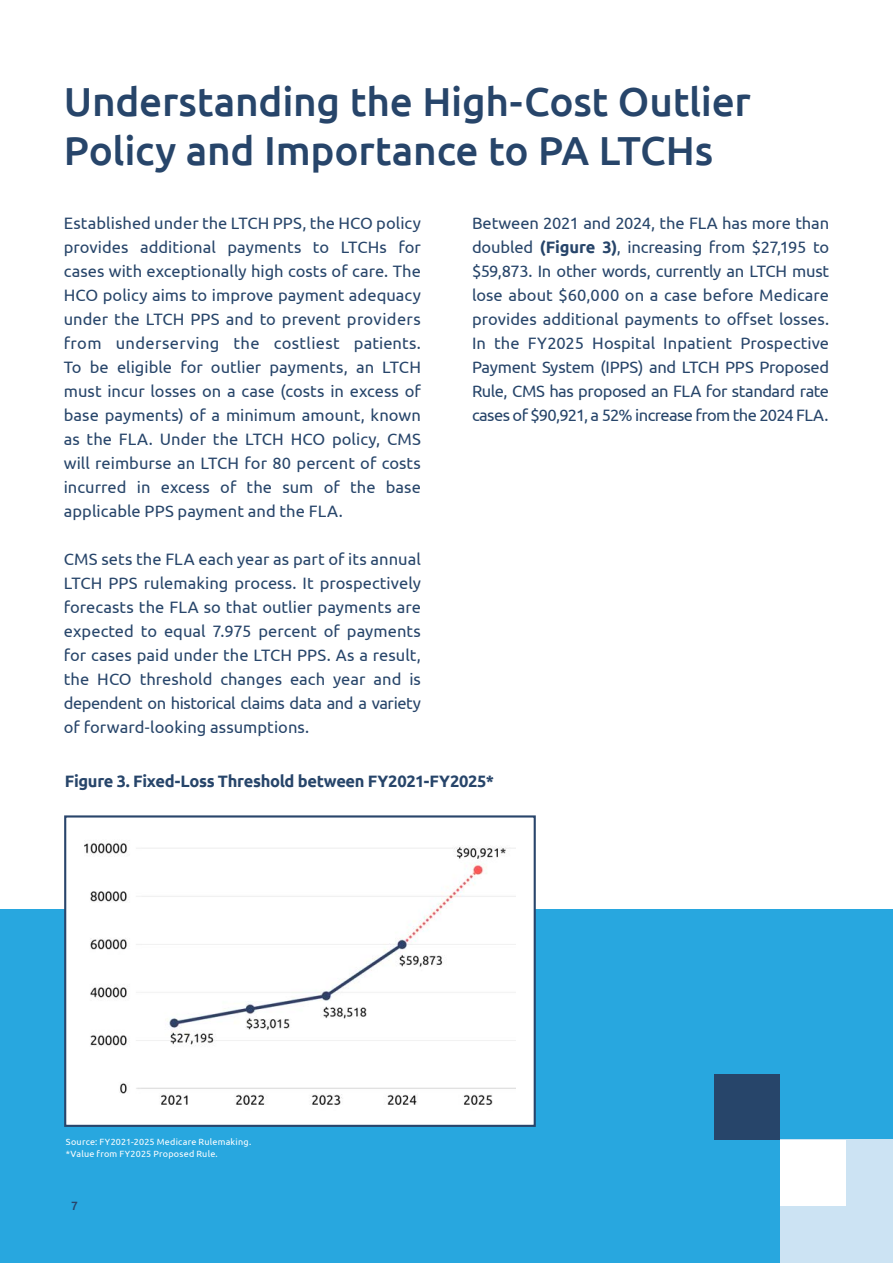
<style>
.page{position:relative;width:893px;height:1263px;background:#fff}
.page>*{position:absolute;margin:0;border:0;box-sizing:border-box;transform-origin:0 0}
.Headline_Text_-_Bold__Align_Left{font:500 40.5px/48.6px "Ubuntu";letter-spacing:-.01em;color:#27456a}
.Body_Text_-_Regular__Justify{font:16.5px/24px "Ubuntu";color:#27456a;text-align:justify}
._11_pt{font:700 16.5px "Ubuntu";letter-spacing:-.02em;color:#27456a}
.t1{font:500 12px "Ubuntu";color:#29456b}
.Body_Text_-_Regular__Justify-2{font:9px "Ubuntu";letter-spacing:.025em;color:#fff}
.s1{font-weight:700}
</style>
<div class="page">
<div style="left:0;top:909px;width:893px;height:354px;background:#28a7df"></div>
<div style="left:65px;top:816px;width:470px;height:310px;background:#fff"></div>
<img style="left:84px;top:841px;width:432px;height:264px">
<div style="left:64px;top:815px;width:472px;height:312px;border:2px solid #29456b"></div>
<div style="left:780px;top:1140px;width:113px;height:123px;background:#cce3f3"></div>
<div style="left:714px;top:1074px;width:66px;height:66px;background:#27456a"></div>
<div style="left:780px;top:1140px;width:66px;height:65px;background:#fff"></div>
<p class="Headline_Text_-_Bold__Align_Left" style="left:64px;top:76px;width:689px">Understanding the High-Cost Outlier<br>Policy and Importance to PA LTCHs</p>
<p class="Body_Text_-_Regular__Justify" style="left:64px;top:210px;width:359px">Established under the LTCH PPS, the HCO policy provides additional payments to LTCHs for cases with exceptionally high costs of care. The HCO policy aims to improve payment adequacy under the LTCH PPS and to prevent providers from underserving the costliest patients.<br>To be eligible for outlier payments, an LTCH must incur losses on a case (costs in excess of base payments) of a minimum amount, known as the FLA. Under the LTCH HCO policy, CMS will reimburse an LTCH for 80 percent of costs incurred in excess of the sum of the base applicable PPS payment and the FLA.</p>
<p class="Body_Text_-_Regular__Justify" style="left:64px;top:546px;width:359px">CMS sets the FLA each year as part of its annual LTCH PPS rulemaking process. It prospectively forecasts the FLA so that outlier payments are expected to equal 7.975 percent of payments for cases paid under the LTCH PPS. As a result, the HCO threshold changes each year and is dependent on historical claims data and a variety of forward-looking assumptions.</p>
<p class="Body_Text_-_Regular__Justify" style="left:472px;top:210px;width:359px">Between 2021 and 2024, the FLA has more than doubled <span class="s1">(Figure 3)</span>, increasing from $27,195 to $59,873. In other words, currently an LTCH must lose about $60,000 on a case before Medicare provides additional payments to offset losses.<br>In the FY2025 Hospital Inpatient Prospective Payment System (IPPS) and LTCH PPS Proposed Rule, CMS has proposed an FLA for standard rate cases of $90,921, a 52% increase from the 2024 FLA.</p>
<p class="_11_pt" style="left:65px;top:771px;width:431px">Figure 3. Fixed-Loss Threshold between FY2021-FY2025*</p>
<p class="Body_Text_-_Regular__Justify-2" style="left:66px;top:1136px;width:187px">Source: FY2021-2025 Medicare Rulemaking.</p>
<p class="Body_Text_-_Regular__Justify-2" style="left:66px;top:1148px;width:153px">*Value from FY2025 Proposed Rule.</p>
<p class="t1" style="left:71px;top:1198px;width:8px">7</p>
</div>
